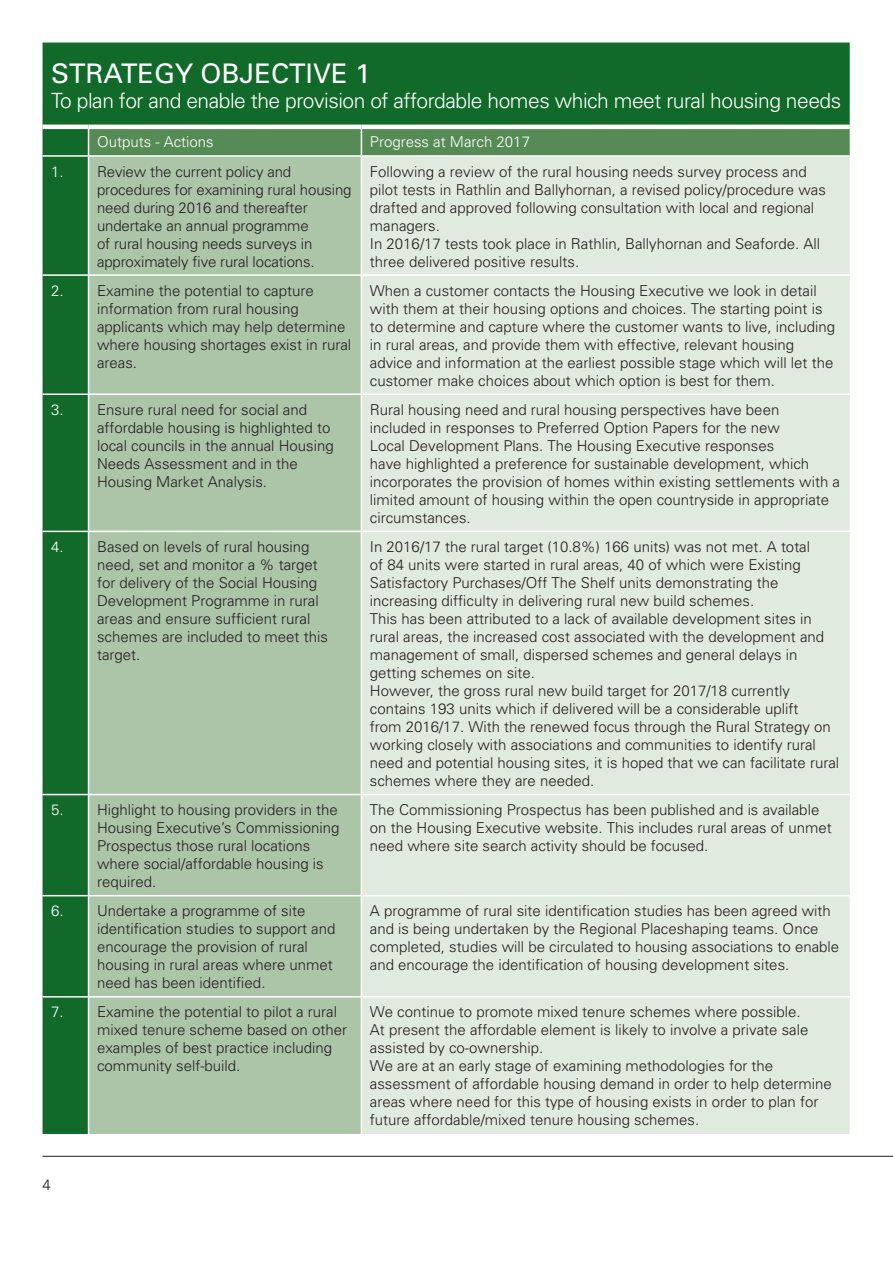
<style>
.page{position:relative;width:893px;height:1263px;background:#fff}
.page>*{position:absolute;margin:0;border:0;box-sizing:border-box;transform-origin:0 0}
.H2_Title{font:27px "Univers";color:#fff}
.H2_Title-2{font:300 21px "Univers";letter-spacing:-.02em;color:#fff}
.P_Body{font:300 15px/18px "Univers";color:#231f20}
.P_Body-2{font:300 15px "Univers";color:#fff}
</style>
<div class="page">
<hr style="left:43px;top:1156px;width:850px;height:1px;background:#231f20">
<div style="left:43px;top:43px;width:807px;height:1091px;background:#116a29"></div>
<div style="left:89px;top:157px;width:272px;height:977px;background:#acc4a8"></div>
<div style="left:362px;top:157px;width:488px;height:977px;background:#e0eade"></div>
<div style="left:88px;top:129px;width:762px;height:26px;background:#578b55"></div>
<hr style="left:43px;top:155px;width:46px;height:2px;background:#fff">
<hr style="left:89px;top:155px;width:272px;height:2px;background:#fff">
<hr style="left:88px;top:157px;width:1px;height:117px;background:#fff">
<hr style="left:361px;top:155px;width:489px;height:2px;background:#fff">
<hr style="left:361px;top:157px;width:1px;height:117px;background:#fff">
<hr style="left:43px;top:274px;width:46px;height:2px;background:#fff">
<hr style="left:89px;top:274px;width:272px;height:2px;background:#fff">
<hr style="left:88px;top:276px;width:1px;height:117px;background:#fff">
<hr style="left:361px;top:274px;width:489px;height:2px;background:#fff">
<hr style="left:361px;top:276px;width:1px;height:117px;background:#fff">
<hr style="left:43px;top:393px;width:46px;height:2px;background:#fff">
<hr style="left:89px;top:393px;width:272px;height:2px;background:#fff">
<hr style="left:88px;top:395px;width:1px;height:136px;background:#fff">
<hr style="left:361px;top:393px;width:489px;height:2px;background:#fff">
<hr style="left:361px;top:395px;width:1px;height:136px;background:#fff">
<hr style="left:43px;top:531px;width:46px;height:1px;background:#fff">
<hr style="left:89px;top:531px;width:272px;height:1px;background:#fff">
<hr style="left:88px;top:532px;width:1px;height:262px;background:#fff">
<hr style="left:361px;top:531px;width:489px;height:1px;background:#fff">
<hr style="left:361px;top:532px;width:1px;height:262px;background:#fff">
<hr style="left:43px;top:794px;width:46px;height:1px;background:#fff">
<hr style="left:89px;top:794px;width:272px;height:1px;background:#fff">
<hr style="left:88px;top:795px;width:1px;height:100px;background:#fff">
<hr style="left:361px;top:794px;width:489px;height:1px;background:#fff">
<hr style="left:361px;top:795px;width:1px;height:100px;background:#fff">
<hr style="left:43px;top:895px;width:46px;height:1px;background:#fff">
<hr style="left:89px;top:895px;width:272px;height:1px;background:#fff">
<hr style="left:88px;top:896px;width:1px;height:100px;background:#fff">
<hr style="left:361px;top:895px;width:489px;height:1px;background:#fff">
<hr style="left:361px;top:896px;width:1px;height:100px;background:#fff">
<hr style="left:43px;top:996px;width:46px;height:1px;background:#fff">
<hr style="left:89px;top:996px;width:272px;height:1px;background:#fff">
<hr style="left:88px;top:997px;width:1px;height:137px;background:#fff">
<hr style="left:361px;top:996px;width:489px;height:1px;background:#fff">
<hr style="left:361px;top:997px;width:1px;height:137px;background:#fff">
<hr style="left:43px;top:125px;width:46px;height:4px;background:#fff">
<hr style="left:89px;top:125px;width:272px;height:4px;background:#fff">
<hr style="left:361px;top:125px;width:489px;height:4px;background:#fff">
<h2 class="H2_Title" style="left:51px;top:57px;width:321px">STRATEGY OBJECTIVE 1</h2>
<h2 class="H2_Title-2" style="left:51px;top:88px;width:792px">To plan for and enable the provision of affordable homes which meet rural housing needs</h2>
<p class="P_Body-2" style="left:97px;top:133px;width:118px">Outputs - Actions</p>
<p class="P_Body-2" style="left:370px;top:133px;width:162px">Progress at March 2017</p>
<p class="P_Body-2" style="left:51px;top:162px;width:14px">1.</p>
<p class="P_Body" style="left:97px;top:162px;width:256px">Review the current policy and procedures for examining rural housing need during 2016 and thereafter undertake an annual programme<br>of rural housing needs surveys in approximately five rural locations.</p>
<p class="P_Body" style="left:370px;top:162px;width:457px">Following a review of the rural housing needs survey process and pilot tests in Rathlin and Ballyhornan, a revised policy/procedure was drafted and approved following consultation with local and regional managers.<br>In 2016/17 tests took place in Rathlin, Ballyhornan and Seaforde. All three delivered positive results.</p>
<p class="P_Body-2" style="left:51px;top:281px;width:14px">2.</p>
<p class="P_Body" style="left:97px;top:281px;width:256px">Examine the potential to capture information from rural housing applicants which may help determine where housing shortages exist in rural areas.</p>
<p class="P_Body" style="left:370px;top:281px;width:467px">When a customer contacts the Housing Executive we look in detail with them at their housing options and choices. The starting point is to determine and capture where the customer wants to live, including in rural areas, and provide them with effective, relevant housing advice and information at the earliest possible stage which will let the customer make choices about which option is best for them.</p>
<p class="P_Body-2" style="left:51px;top:400px;width:14px">3.</p>
<p class="P_Body" style="left:97px;top:400px;width:238px">Ensure rural need for social and affordable housing is highlighted to local councils in the annual Housing<br>Needs Assessment and in the<br>Housing Market Analysis.</p>
<p class="P_Body" style="left:370px;top:400px;width:472px">Rural housing need and rural housing perspectives have been<br>included in responses to Preferred Option Papers for the new<br>Local Development Plans. The Housing Executive responses<br>have highlighted a preference for sustainable development, which incorporates the provision of homes within existing settlements with a limited amount of housing within the open countryside in appropriate circumstances.</p>
<p class="P_Body-2" style="left:51px;top:538px;width:14px">4.</p>
<p class="P_Body" style="left:97px;top:537px;width:232px">Based on levels of rural housing need, set and monitor a % target for delivery of the Social Housing<br>Development Programme in rural areas and ensure sufficient rural schemes are included to meet this target.</p>
<p class="P_Body" style="left:370px;top:537px;width:471px">In 2016/17 the rural target (10.8%) 166 units) was not met. A total<br>of 84 units were started in rural areas, 40 of which were Existing Satisfactory Purchases/Off The Shelf units demonstrating the increasing difficulty in delivering rural new build schemes.<br>This has been attributed to a lack of available development sites in rural areas, the increased cost associated with the development and management of small, dispersed schemes and general delays in getting schemes on site.<br>However, the gross rural new build target for 2017/18 currently contains 193 units which if delivered will be a considerable uplift<br>from 2016/17. With the renewed focus through the Rural Strategy on working closely with associations and communities to identify rural need and potential housing sites, it is hoped that we can facilitate rural schemes where they are needed.</p>
<p class="P_Body-2" style="left:51px;top:801px;width:14px">5.</p>
<p class="P_Body" style="left:97px;top:800px;width:244px">Highlight to housing providers in the<br>Housing Executive’s Commissioning<br>Prospectus those rural locations where social/affordable housing is required.</p>
<p class="P_Body" style="left:370px;top:800px;width:463px">The Commissioning Prospectus has been published and is available on the Housing Executive website. This includes rural areas of unmet need where site search activity should be focused.</p>
<p class="P_Body-2" style="left:51px;top:902px;width:14px">6.</p>
<p class="P_Body" style="left:97px;top:901px;width:240px">Undertake a programme of site identification studies to support and encourage the provision of rural housing in rural areas where unmet need has been identified.</p>
<p class="P_Body" style="left:370px;top:901px;width:471px">A programme of rural site identification studies has been agreed with and is being undertaken by the Regional Placeshaping teams. Once completed, studies will be circulated to housing associations to enable and encourage the identification of housing development sites.</p>
<p class="P_Body-2" style="left:51px;top:1003px;width:14px">7.</p>
<p class="P_Body" style="left:97px;top:1003px;width:252px">Examine the potential to pilot a rural mixed tenure scheme based on other examples of best practice including community self-build.</p>
<p class="P_Body" style="left:370px;top:1003px;width:463px">We continue to promote mixed tenure schemes where possible.<br>At present the affordable element is likely to involve a private sale assisted by co-ownership.<br>We are at an early stage of examining methodologies for the assessment of affordable housing demand in order to help determine areas where need for this type of housing exists in order to plan for future affordable/mixed tenure housing schemes.</p>
<p class="P_Body" style="left:43px;top:1175px;width:10px">4</p>
</div>
